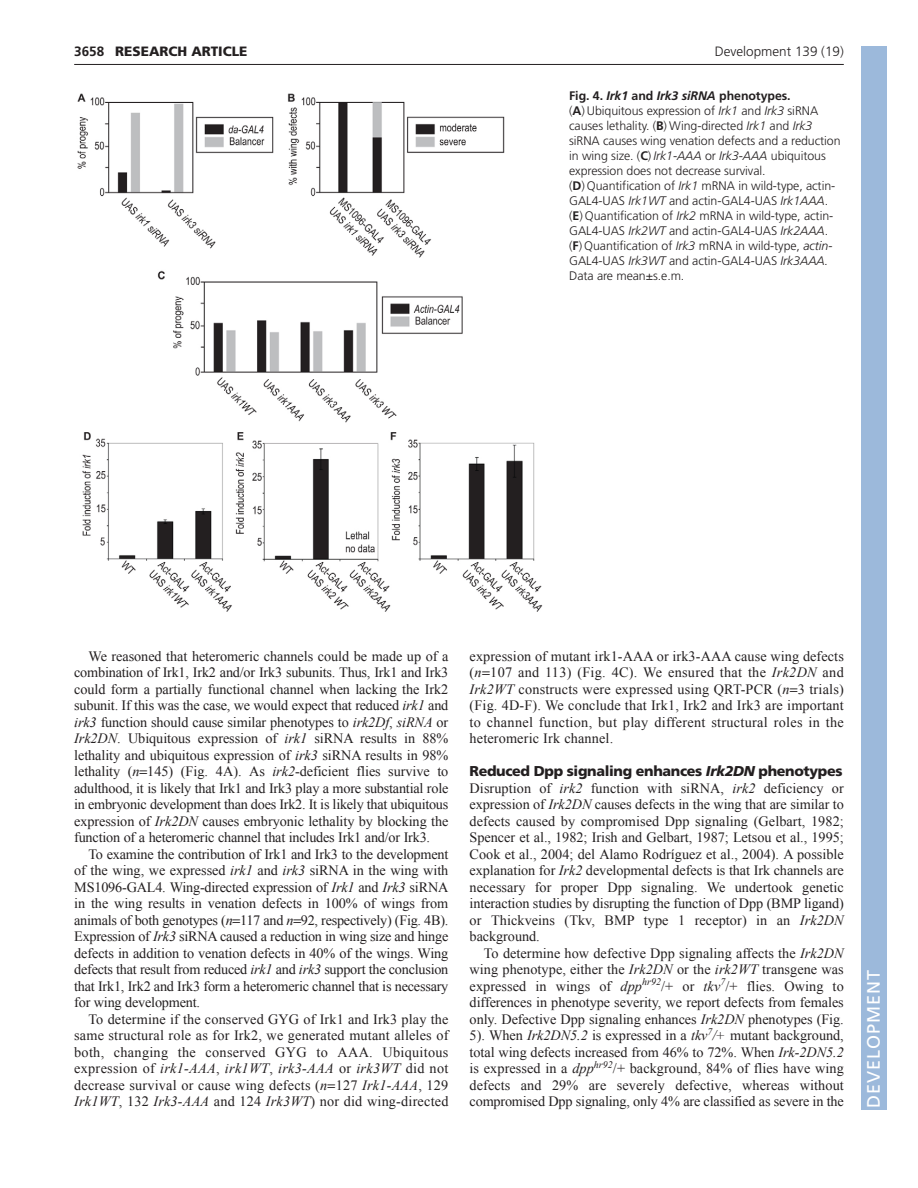
<style>
.page{position:relative;width:918px;height:1188px;background:#fff}
.page>*{position:absolute;margin:0;border:0;box-sizing:border-box;transform-origin:0 0}
.t1{font:18px "Frutiger LT Std";letter-spacing:.055em;color:#fff}
.t2{font:14.25px/16.5px "Times New Roman";letter-spacing:-.01em;color:#231f20;text-align:justify}
.t3{font:900 14.25px "Frutiger LT Std";letter-spacing:-.025em;color:#231f20}
.t4{font:300 13.5px "Frutiger";color:#231f20}
.t5{font:900 13.5px "Frutiger LT Std";color:#231f20}
.t6{font:700 13.5px "Frutiger LT Std";color:#231f20}
.t7{font:300 12.3px/15px "Frutiger";letter-spacing:-.005em;color:#231f20}
.s1{font-weight:700}
.s2{font-weight:700;font-style:italic}
.s3{font-style:italic}
</style>
<div class="page">
<hr style="left:74px;top:64px;width:770px;height:1px;background:#231f20">
<img style="left:77px;top:93px;width:466px;height:519px">
<div style="left:861px;top:46px;width:25px;height:1064px;background:#9cb9db"></div>
<p class="t6" style="left:74px;top:46px;width:32px">3658</p>
<p class="t5" style="left:115px;top:46px;width:134px">RESEARCH ARTICLE</p>
<p class="t4" style="left:715px;top:46px;width:131px">Development 139 (19)</p>
<p class="t7" style="left:569px;top:89px;width:273px"><span class="s1">Fig. 4.</span> <span class="s2">Irk1</span> <span class="s1">and</span> <span class="s2">Irk3 siRNA</span> <span class="s1">phenotypes.<br></span>(<span class="s1">A</span>) Ubiquitous expression of <span class="s3">Irk1</span> and <span class="s3">Irk3</span> siRNA causes lethality. (<span class="s1">B</span>) Wing-directed <span class="s3">Irk1</span> and <span class="s3">Irk3 </span>siRNA causes wing venation defects and a reduction in wing size. (<span class="s1">C</span>) <span class="s3">Irk1-AAA</span> or <span class="s3">Irk3-AAA</span> ubiquitous expression does not decrease survival.<br>(<span class="s1">D</span>) Quantification of <span class="s3">Irk1</span> mRNA in wild-type, actin-GAL4-UAS <span class="s3">Irk1WT</span> and actin-GAL4-UAS <span class="s3">Irk1AAA</span>. (<span class="s1">E</span>) Quantification of <span class="s3">Irk2</span> mRNA in wild-type, actin-GAL4-UAS <span class="s3">Irk2WT</span> and actin-GAL4-UAS <span class="s3">Irk2AAA</span>. (<span class="s1">F</span>) Quantification of <span class="s3">Irk3</span> mRNA in wild-type, <span class="s3">actin</span>-GAL4-UAS <span class="s3">Irk3WT</span> and actin-GAL4-UAS <span class="s3">Irk3AAA.<br></span>Data are mean±s.e.m.</p>
<p class="t2" style="left:74px;top:648px;width:376px;text-indent:14px">We reasoned that heteromeric channels could be made up of a combination of Irk1, Irk2 and/or Irk3 subunits. Thus, Irk1 and Irk3 could form a partially functional channel when lacking the Irk2 subunit. If this was the case, we would expect that reduced <span class="s3">irk1</span> and <span class="s3">irk3</span> function should cause similar phenotypes to <span class="s3">irk2Df</span>, <span class="s3">siRNA</span> or <span class="s3">Irk2DN</span>. Ubiquitous expression of <span class="s3">irk1</span> siRNA results in 88% lethality and ubiquitous expression of <span class="s3">irk3</span> siRNA results in 98% lethality (<span class="s3">n</span> 145) (Fig. 4A). As <span class="s3">irk2</span>-deficient flies survive to adulthood, it is likely that Irk1 and Irk3 play a more substantial role in embryonic development than does Irk2. It is likely that ubiquitous expression of <span class="s3">Irk2DN</span> causes embryonic lethality by blocking the function of a heteromeric channel that includes Irk1 and/or Irk3.</p>
<p class="t2" style="left:74px;top:846px;width:376px;text-indent:14px">To examine the contribution of Irk1 and Irk3 to the development of the wing, we expressed <span class="s3">irk1</span> and <span class="s3">irk3</span> siRNA in the wing with MS1096-GAL4. Wing-directed expression of <span class="s3">Irk1</span> and <span class="s3">Irk3</span> siRNA in the wing results in venation defects in 100% of wings from animals of both genotypes (<span class="s3">n</span> 117 and <span class="s3">n</span> 92, respectively) (Fig. 4B).<br>Expression of <span class="s3">Irk3</span> siRNA caused a reduction in wing size and hinge defects in addition to venation defects in 40% of the wings. Wing defects that result from reduced <span class="s3">irk1</span> and <span class="s3">irk3</span> support the conclusion that Irk1, Irk2 and Irk3 form a heteromeric channel that is necessary for wing development.</p>
<p class="t2" style="left:74px;top:1011px;width:376px;text-indent:14px">To determine if the conserved GYG of Irk1 and Irk3 play the same structural role as for Irk2, we generated mutant alleles of both, changing the conserved GYG to AAA. Ubiquitous expression of <span class="s3">irk1-AAA</span>, <span class="s3">irk1WT</span>, <span class="s3">irk3-AAA</span> or <span class="s3">irk3WT</span> did not decrease survival or cause wing defects (<span class="s3">n</span> 127 <span class="s3">Irk1-AAA</span>, 129<br><span class="s3">Irk1WT</span>, 132 <span class="s3">Irk3-AAA</span> and 124 <span class="s3">Irk3WT</span>) nor did wing-directed</p>
<p class="t2" style="left:470px;top:648px;width:376px">expression of mutant irk1-AAA or irk3-AAA cause wing defects (<span class="s3">n</span> 107 and 113) (Fig. 4C). We ensured that the <span class="s3">Irk2DN</span> and <span class="s3">Irk2WT</span> constructs were expressed using QRT-PCR (<span class="s3">n</span> 3 trials) (Fig. 4D-F). We conclude that Irk1, Irk2 and Irk3 are important to channel function, but play different structural roles in the heteromeric Irk channel.</p>
<p class="t3" style="left:470px;top:766px;width:374px">Reduced Dpp signaling enhances <span class="s3">Irk2DN</span> phenotypes</p>
<p class="t2" style="left:470px;top:780px;width:376px">Disruption of <span class="s3">irk2</span> function with siRNA, <span class="s3">irk2</span> deficiency or expression of <span class="s3">Irk2DN</span> causes defects in the wing that are similar to defects caused by compromised Dpp signaling (Gelbart, 1982; Spencer et al., 1982; Irish and Gelbart, 1987; Letsou et al., 1995; Cook et al., 2004; del Alamo Rodríguez et al., 2004). A possible explanation for <span class="s3">Irk2</span> developmental defects is that Irk channels are necessary for proper Dpp signaling. We undertook genetic interaction studies by disrupting the function of Dpp (BMP ligand) or Thickveins (Tkv, BMP type 1 receptor) in an <span class="s3">Irk2DN </span>background.</p>
<p class="t2" style="left:470px;top:945px;width:376px;text-indent:14px">To determine how defective Dpp signaling affects the <span class="s3">Irk2DN </span>wing phenotype, either the <span class="s3">Irk2DN</span> or the <span class="s3">irk2WT</span> transgene was expressed in wings of <span class="s3">dpp</span><sup>hr92</sup>/+ or <span class="s3">tkv</span><sup>7</sup>/+ flies. Owing to differences in phenotype severity, we report defects from females only. Defective Dpp signaling enhances <span class="s3">Irk2DN</span> phenotypes (Fig.<br>5). When <span class="s3">Irk2DN5.2</span> is expressed in a <span class="s3">tkv</span><sup>7</sup><span class="s3">/+</span> mutant background, total wing defects increased from 46% to 72%. When <span class="s3">Irk-2DN5.2 </span>is expressed in a <span class="s3">dpp</span><sup>hr92</sup>/+ background, 84% of flies have wing defects and 29% are severely defective, whereas without compromised Dpp signaling, only 4% are classified as severe in the</p>
<p class="t1" style="left:863px;top:1108px;width:140px;rotate:-90deg">DEVELOPMENT</p>
</div>
